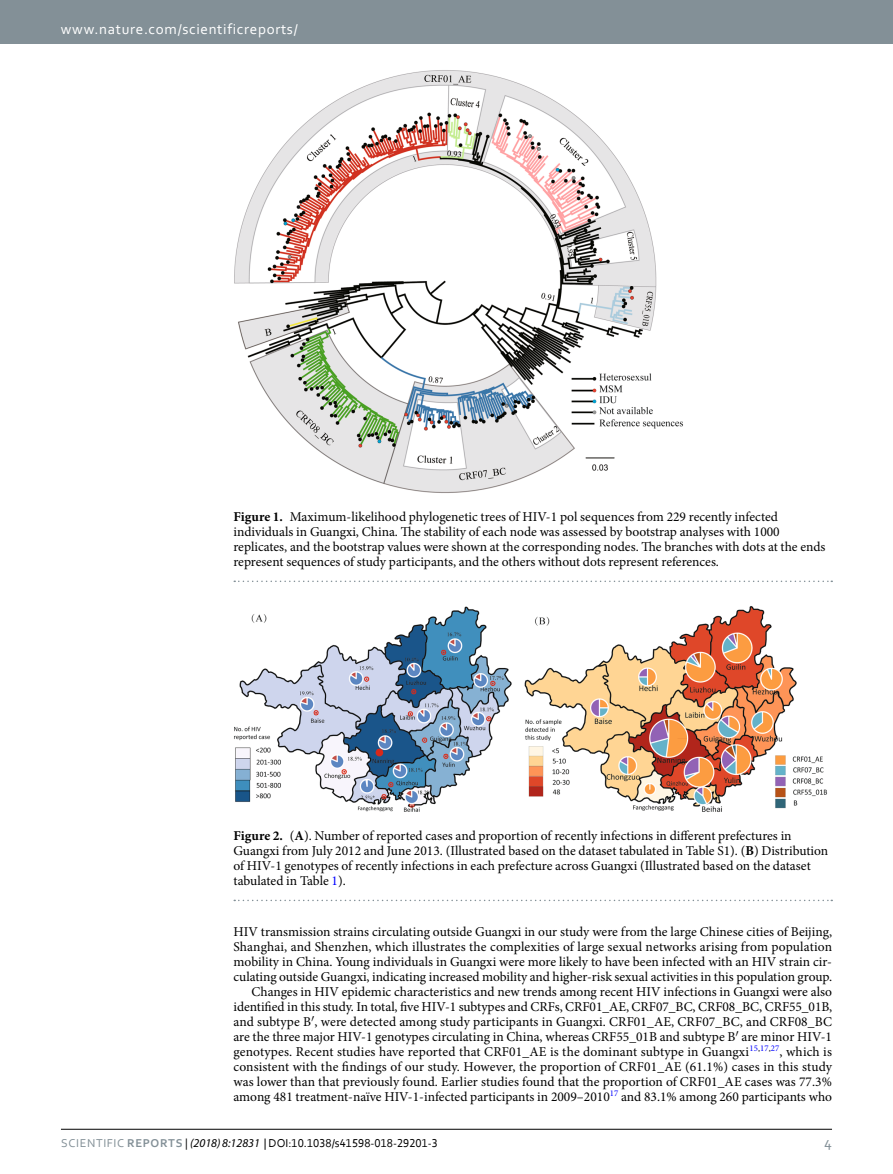
<style>
.page{position:relative;width:893px;height:1174px;background:#fff}
.page>*{position:absolute;margin:0;border:0;box-sizing:border-box;transform-origin:0 0}
.t1{font:15px "Corbel 2";letter-spacing:.045em;color:#fff}
.t2{font:15px "Corbel 2";color:#839097}
.t3{font:13.5px/15px "Minion Pro";color:#000}
.t4{font:12px "Corbel";color:#000}
.s1{font-weight:700}
.s2{color:#00f}
.s3{font-family:"Corbel 2";color:#839097}
.s4{font-family:"Corbel Bold 2";color:#839097}
.s5{font-family:"Corbel 2"}
.s6{font-family:"Myriad Pro";font-style:italic}
</style>
<div class="page">
<div style="left:0;top:0;width:893px;height:43px;background:#839097"></div>
<hr style="left:61px;top:1129px;width:771px;height:1px;background:#000">
<img style="left:234px;top:70px;width:449px;height:423px">
<svg style="left:234px;top:580px;width:598px;height:2px"></svg>
<img style="left:234px;top:606px;width:593px;height:206px">
<svg style="left:234px;top:899px;width:598px;height:2px"></svg>
<p class="t1" style="left:61px;top:19px;width:238px">www.nature.com/scientificreports/</p>
<p class="t3" style="left:233px;top:509px;width:594px"><span class="s1">Figure 1.</span> Maximum-likelihood phylogenetic trees of HIV-1 pol sequences from 229 recently infected individuals in Guangxi, China. The stability of each node was assessed by bootstrap analyses with 1000 replicates, and the bootstrap values were shown at the corresponding nodes. The branches with dots at the ends represent sequences of study participants, and the others without dots represent references.</p>
<p class="t3" style="left:233px;top:828px;width:596px"><span class="s1">Figure 2.</span> (<span class="s1">A</span>). Number of reported cases and proportion of recently infections in different prefectures in Guangxi from July 2012 and June 2013. (Illustrated based on the dataset tabulated in Table S1). (<span class="s1">B</span>) Distribution of HIV-1 genotypes of recently infections in each prefecture across Guangxi (Illustrated based on the dataset tabulated in Table <span class="s2">1</span>).</p>
<p class="t3" style="left:233px;top:924px;width:600px;text-align:right">HIV transmission strains circulating outside Guangxi in our study were from the large Chinese cities of Beijing, Shanghai, and Shenzhen, which illustrates the complexities of large sexual networks arising from population mobility in China. Young individuals in Guangxi were more likely to have been infected with an HIV strain cir&shy;culating outside Guangxi, indicating increased mobility and higher-risk sexual activities in this population group.<br>Changes in HIV epidemic characteristics and new trends among recent HIV infections in Guangxi were also identified in this study. In total, five HIV-1 subtypes and CRFs, CRF01_AE, CRF07_BC, CRF08_BC, CRF55_01B, and subtype B , were detected among study participants in Guangxi. CRF01_AE, CRF07_BC, and CRF08_BC are the three major HIV-1 genotypes circulating in China, whereas CRF55_01B and subtype B are minor HIV-1 genotypes. Recent studies have reported that CRF01_AE is the dominant subtype in Guangxi<sup>15</sup><sup>,</sup><sup>17</sup><sup>,</sup><sup>27</sup>, which is consistent with the findings of our study. However, the proportion of CRF01_AE (61.1%) cases in this study was lower than that previously found. Earlier studies found that the proportion of CRF01_AE cases was 77.3% among 481 treatment-naïve HIV-1-infected participants in 2009–2010<sup>17</sup> and 83.1% among 260 participants who</p>
<p class="t4" style="left:61px;top:1135px;width:378px"><span class="s3">SCIeNTIFIC</span> <span class="s4">REPORTS</span> <span class="s5">|</span> <span class="s6">(2018) 8:12831</span> | DOI:10.1038/s41598-018-29201-3</p>
<p class="t2" style="left:824px;top:1132px;width:9px">4</p>
</div>
